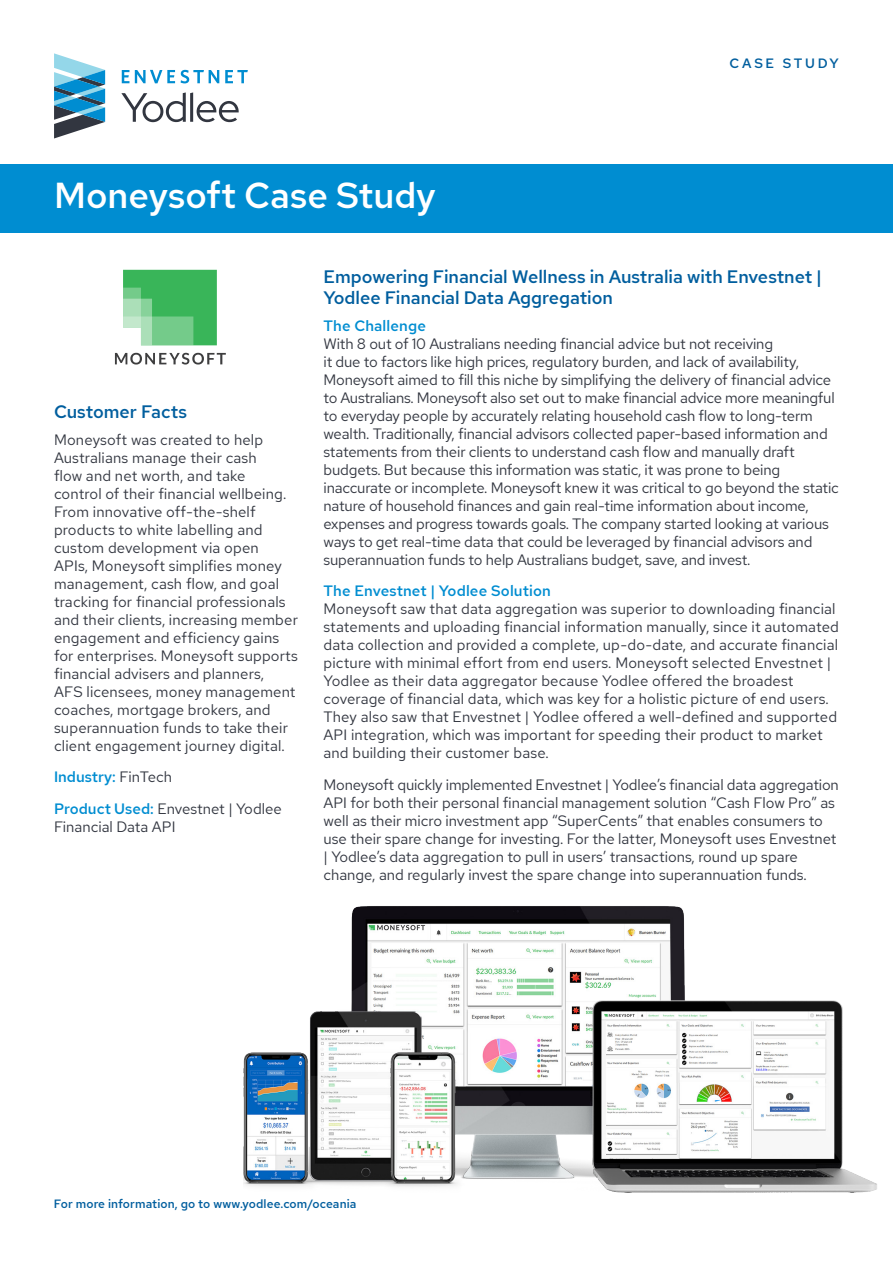
<style>
.page{position:relative;width:893px;height:1263px;background:#fff}
.page>*{position:absolute;margin:0;border:0;box-sizing:border-box;transform-origin:0 0}
.t1{font:500 36px "Red Hat Text";color:#fff}
.t2{font:500 18px/21px "Red Hat Text";color:#005e9e}
.t3{font:15px/18px "Red Hat Text";color:#323640}
.t4{font:500 15px "Red Hat Text";letter-spacing:.01em;color:#008dd1}
.t5{font:500 13.5px "Red Hat Text";letter-spacing:.2em;color:#005e9e}
.t6{font:500 12px "Red Hat Text";letter-spacing:.01em;color:#005e9e}
.s1{font-weight:400;color:#323640}
.s2{font-weight:500;color:#008dd1}
</style>
<div class="page">
<img style="left:243px;top:906px;width:634px;height:287px">
<div style="left:0;top:165px;width:893px;height:68px;background:#008dd1"></div>
<svg style="left:115px;top:353px;width:111px;height:11px"></svg>
<svg style="left:123px;top:270px;width:94px;height:75px"></svg>
<svg style="left:121px;top:92px;width:118px;height:30px"></svg>
<svg style="left:122px;top:70px;width:7px;height:13px"></svg>
<svg style="left:181px;top:70px;width:38px;height:13px"></svg>
<svg style="left:135px;top:70px;width:40px;height:13px"></svg>
<svg style="left:225px;top:70px;width:23px;height:13px"></svg>
<svg style="left:54px;top:53px;width:51px;height:85px"></svg>
<p class="t1" style="left:54px;top:171px;width:383px">Moneysoft Case Study</p>
<p class="t5" style="left:730px;top:54px;width:111px">CASE STUDY</p>
<p class="t2" style="left:54px;top:401px;width:135px">Customer Facts</p>
<p class="t3" style="left:54px;top:430px;width:245px">Moneysoft was created to help Australians manage their cash<br>flow and net worth, and take<br>control of their financial wellbeing.<br>From innovative off-the-shelf products to white labelling and custom development via open<br>APIs, Moneysoft simplifies money management, cash flow, and goal tracking for financial professionals and their clients, increasing member engagement and efficiency gains for enterprises. Moneysoft supports financial advisers and planners,<br>AFS licensees, money management coaches, mortgage brokers, and superannuation funds to take their client engagement journey digital.</p>
<p class="t4" style="left:54px;top:767px;width:119px">Industry: <span class="s1">FinTech</span></p>
<p class="t3" style="left:54px;top:799px;width:229px"><span class="s2">Product Used:</span> Envestnet | Yodlee<br>Financial Data API</p>
<p class="t2" style="left:323px;top:266px;width:500px">Empowering Financial Wellness in Australia with Envestnet |<br>Yodlee Financial Data Aggregation</p>
<p class="t4" style="left:323px;top:316px;width:104px">The Challenge</p>
<p class="t3" style="left:323px;top:334px;width:517px">With 8 out of 10 Australians needing financial advice but not receiving<br>it due to factors like high prices, regulatory burden, and lack of availability, Moneysoft aimed to fill this niche by simplifying the delivery of financial advice to Australians. Moneysoft also set out to make financial advice more meaningful to everyday people by accurately relating household cash flow to long-term wealth. Traditionally, financial advisors collected paper-based information and statements from their clients to understand cash flow and manually draft budgets. But because this information was static, it was prone to being inaccurate or incomplete. Moneysoft knew it was critical to go beyond the static nature of household finances and gain real-time information about income, expenses and progress towards goals. The company started looking at various ways to get real-time data that could be leveraged by financial advisors and superannuation funds to help Australians budget, save, and invest.</p>
<p class="t4" style="left:323px;top:581px;width:229px">The Envestnet | Yodlee Solution</p>
<p class="t3" style="left:323px;top:600px;width:517px">Moneysoft saw that data aggregation was superior to downloading financial statements and uploading financial information manually, since it automated data collection and provided a complete, up-do-date, and accurate financial picture with minimal effort from end users. Moneysoft selected Envestnet | Yodlee as their data aggregator because Yodlee offered the broadest coverage of financial data, which was key for a holistic picture of end users.<br>They also saw that Envestnet | Yodlee offered a well-defined and supported API integration, which was important for speeding their product to market and building their customer base.</p>
<p class="t3" style="left:323px;top:775px;width:517px">Moneysoft quickly implemented Envestnet | Yodlee’s financial data aggregation API for both their personal financial management solution “Cash Flow Pro” as well as their micro investment app “SuperCents” that enables consumers to use their spare change for investing. For the latter, Moneysoft uses Envestnet | Yodlee’s data aggregation to pull in users’ transactions, round up spare change, and regularly invest the spare change into superannuation funds.</p>
<p class="t6" style="left:54px;top:1196px;width:304px">For more information, go to www.yodlee.com/oceania</p>
</div>
